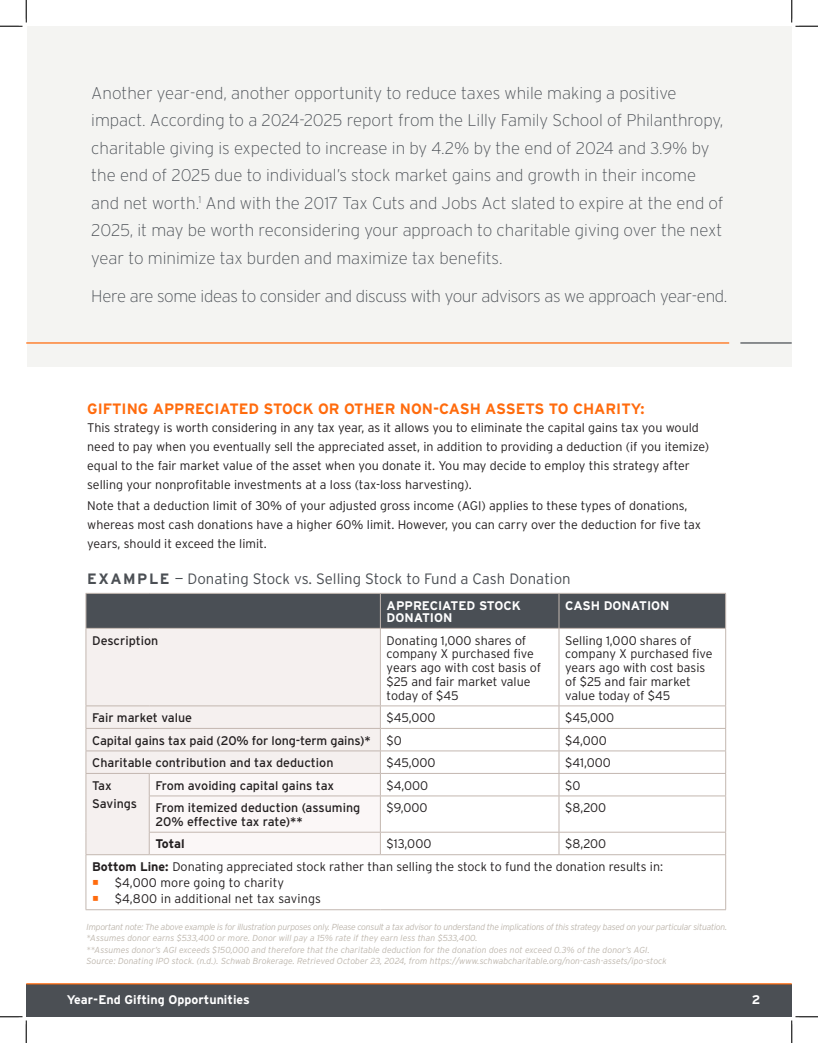
<style>
.page{position:relative;width:818px;height:1043px;background:#fff}
.page>*{position:absolute;margin:0;border:0;box-sizing:border-box;transform-origin:0 0}
.t1{font:200 16.88px/27.5px "Interstate";color:#4a4f55}
.t2{font:200 16.88px "Interstate";letter-spacing:-.02em;color:#4a4f55}
.t3{font:300 15px "Interstate";color:#4b4f54}
.t4{font:700 15px "Interstate";color:#ff6b0d}
.t5{font:300 12.5px/13.8px "Interstate";color:#231f20}
.t6{font:12.5px/18.8px "Interstate";color:#231f20}
.t7{font:700 12.5px/12.5px "Interstate";color:#fff}
.t8{font:700 12.5px "Interstate";letter-spacing:-.01em;color:#231f20}
.t9{font:italic 300 8.75px "Interstate";letter-spacing:-.01em;color:#bfb8af}
.t10{font:italic 300 8.75px "Interstate";letter-spacing:-.035em;color:#bfb8af}
.s1{font-weight:700}
</style>
<div class="page">
<div style="left:26px;top:984px;width:765px;height:32px;background:#4b4f54"></div>
<hr style="left:26px;top:983px;width:765px;height:1px;background:#ff6b0d">
<div style="left:27px;top:26px;width:764px;height:341px;background:#f2f1ef"></div>
<hr style="left:26px;top:342px;width:703px;height:1px;background:#ff6b0d">
<hr style="left:740px;top:342px;width:51px;height:1px;background:#4b4f54">
<div style="left:87px;top:594px;width:638px;height:34px;background:#4a4f55"></div>
<div style="left:87px;top:629px;width:293px;height:225px;background:#f5f0ef"></div>
<hr style="left:86px;top:593px;width:63px;height:1px;background:#c3b7b0">
<hr style="left:86px;top:593px;width:1px;height:35px;background:#c3b7b0">
<hr style="left:149px;top:593px;width:231px;height:1px;background:#c3b7b0">
<hr style="left:380px;top:593px;width:179px;height:1px;background:#c3b7b0">
<hr style="left:380px;top:593px;width:1px;height:35px;background:#c3b7b0">
<hr style="left:559px;top:593px;width:167px;height:1px;background:#c3b7b0">
<hr style="left:558px;top:593px;width:1px;height:35px;background:#c3b7b0">
<hr style="left:725px;top:593px;width:1px;height:35px;background:#c3b7b0">
<hr style="left:86px;top:628px;width:63px;height:1px;background:#c3b7b0">
<hr style="left:86px;top:628px;width:1px;height:77px;background:#c3b7b0">
<hr style="left:149px;top:628px;width:231px;height:1px;background:#c3b7b0">
<hr style="left:380px;top:628px;width:179px;height:1px;background:#c3b7b0">
<hr style="left:380px;top:628px;width:1px;height:77px;background:#c3b7b0">
<hr style="left:559px;top:628px;width:167px;height:1px;background:#c3b7b0">
<hr style="left:558px;top:628px;width:1px;height:77px;background:#c3b7b0">
<hr style="left:725px;top:628px;width:1px;height:77px;background:#c3b7b0">
<hr style="left:86px;top:705px;width:63px;height:1px;background:#c3b7b0">
<hr style="left:149px;top:705px;width:231px;height:1px;background:#c3b7b0">
<hr style="left:380px;top:705px;width:179px;height:1px;background:#c3b7b0">
<hr style="left:559px;top:705px;width:167px;height:1px;background:#c3b7b0">
<hr style="left:86px;top:728px;width:63px;height:1px;background:#c3b7b0">
<hr style="left:380px;top:728px;width:179px;height:1px;background:#c3b7b0">
<hr style="left:559px;top:728px;width:167px;height:1px;background:#c3b7b0">
<hr style="left:86px;top:750px;width:63px;height:1px;background:#c3b7b0">
<hr style="left:380px;top:750px;width:179px;height:1px;background:#c3b7b0">
<hr style="left:559px;top:750px;width:167px;height:1px;background:#c3b7b0">
<hr style="left:86px;top:773px;width:63px;height:1px;background:#c3b7b0">
<svg style="left:86px;top:706px;width:1px;height:90px"></svg>
<hr style="left:86px;top:796px;width:1px;height:36px;background:#c3b7b0">
<svg style="left:86px;top:832px;width:1px;height:22px"></svg>
<hr style="left:380px;top:773px;width:179px;height:1px;background:#c3b7b0">
<hr style="left:559px;top:773px;width:167px;height:1px;background:#c3b7b0">
<svg style="left:558px;top:706px;width:1px;height:89px"></svg>
<svg style="left:725px;top:706px;width:1px;height:89px"></svg>
<hr style="left:380px;top:795px;width:179px;height:1px;background:#c3b7b0">
<hr style="left:559px;top:795px;width:167px;height:1px;background:#c3b7b0">
<hr style="left:558px;top:796px;width:1px;height:35px;background:#c3b7b0">
<hr style="left:725px;top:796px;width:1px;height:35px;background:#c3b7b0">
<hr style="left:380px;top:831px;width:179px;height:1px;background:#c3b7b0">
<svg style="left:149px;top:706px;width:232px;height:148px"></svg>
<hr style="left:559px;top:831px;width:167px;height:1px;background:#c3b7b0">
<svg style="left:558px;top:832px;width:1px;height:22px"></svg>
<svg style="left:725px;top:832px;width:1px;height:22px"></svg>
<hr style="left:86px;top:854px;width:63px;height:1px;background:#c3b7b0">
<hr style="left:86px;top:855px;width:1px;height:54px;background:#c3b7b0">
<hr style="left:149px;top:854px;width:231px;height:1px;background:#c3b7b0">
<hr style="left:380px;top:854px;width:179px;height:1px;background:#c3b7b0">
<hr style="left:559px;top:854px;width:167px;height:1px;background:#c3b7b0">
<hr style="left:725px;top:855px;width:1px;height:54px;background:#c3b7b0">
<hr style="left:86px;top:909px;width:63px;height:1px;background:#c3b7b0">
<hr style="left:149px;top:909px;width:231px;height:1px;background:#c3b7b0">
<hr style="left:380px;top:909px;width:179px;height:1px;background:#c3b7b0">
<hr style="left:559px;top:909px;width:167px;height:1px;background:#c3b7b0">
<svg style="left:0;top:0;width:27px;height:27px"></svg>
<svg style="left:0;top:1016px;width:27px;height:26px"></svg>
<svg style="left:791px;top:0;width:27px;height:27px"></svg>
<svg style="left:790px;top:1015px;width:28px;height:27px"></svg>
<p class="t1" style="left:91px;top:79px;width:634px">Another year-end, another opportunity to reduce taxes while making a positive impact. According to a 2024-2025 report from the Lilly Family School of Philanthropy, charitable giving is expected to increase in by 4.2% by the end of 2024 and 3.9% by the end of 2025 due to individual’s stock market gains and growth in their income and net worth.<sup>1</sup> And with the 2017 Tax Cuts and Jobs Act slated to expire at the end of 2025, it may be worth reconsidering your approach to charitable giving over the next year to minimize tax burden and maximize tax benefits.</p>
<p class="t2" style="left:91px;top:287px;width:637px">Here are some ideas to consider and discuss with your advisors as we approach year-end.</p>
<p class="t4" style="left:87px;top:400px;width:559px">GIFTING APPRECIATED STOCK OR OTHER NON-CASH ASSETS TO CHARITY:</p>
<p class="t5" style="left:87px;top:418px;width:623px;line-height:18.8px">This strategy is worth considering in any tax year, as it allows you to eliminate the capital gains tax you would need to pay when you eventually sell the appreciated asset, in addition to providing a deduction (if you itemize) equal to the fair market value of the asset when you donate it. You may decide to employ this strategy after selling your nonprofitable investments at a loss (tax-loss harvesting).</p>
<p class="t5" style="left:87px;top:496px;width:615px;line-height:18.8px">Note that a deduction limit of 30% of your adjusted gross income (AGI) applies to these types of donations, whereas most cash donations have a higher 60% limit. However, you can carry over the deduction for five tax years, should it exceed the limit.</p>
<p class="t3" style="left:87px;top:570px;width:485px"><span class="s1">EXAMPLE</span> — Donating Stock vs. Selling Stock to Fund a Cash Donation</p>
<p class="t7" style="left:386px;top:599px;width:136px">APPRECIATED STOCK<br>DONATION</p>
<p class="t7" style="left:565px;top:599px;width:106px">CASH DONATION</p>
<p class="t6" style="left:92px;top:630px;width:68px">Description</p>
<p class="t5" style="left:386px;top:633px;width:156px">Donating 1,000 shares of company X purchased five years ago with cost basis of $25 and fair market value today of $45</p>
<p class="t5" style="left:565px;top:633px;width:149px">Selling 1,000 shares of company X purchased five years ago with cost basis of $25 and fair market value today of $45</p>
<p class="t6" style="left:92px;top:708px;width:101px">Fair market value</p>
<p class="t5" style="left:386px;top:710px;width:50px">$45,000</p>
<p class="t5" style="left:565px;top:710px;width:50px">$45,000</p>
<p class="t6" style="left:92px;top:730px;width:280px">Capital gains tax paid (20% for long-term gains)*</p>
<p class="t5" style="left:386px;top:733px;width:17px">$0</p>
<p class="t5" style="left:565px;top:733px;width:43px">$4,000</p>
<p class="t6" style="left:92px;top:753px;width:243px">Charitable contribution and tax deduction</p>
<p class="t5" style="left:386px;top:755px;width:50px">$45,000</p>
<p class="t5" style="left:565px;top:755px;width:47px">$41,000</p>
<p class="t6" style="left:92px;top:775px;width:46px">Tax<br>Savings</p>
<p class="t6" style="left:155px;top:775px;width:180px">From avoiding capital gains tax</p>
<p class="t5" style="left:386px;top:778px;width:43px">$4,000</p>
<p class="t5" style="left:565px;top:778px;width:17px">$0</p>
<p class="t6" style="left:155px;top:800px;width:206px;line-height:13.8px">From itemized deduction (assuming<br>20% effective tax rate)**</p>
<p class="t5" style="left:386px;top:800px;width:42px">$9,000</p>
<p class="t5" style="left:565px;top:800px;width:43px">$8,200</p>
<p class="t8" style="left:155px;top:837px;width:31px">Total</p>
<p class="t5" style="left:386px;top:837px;width:46px">$13,000</p>
<p class="t5" style="left:565px;top:837px;width:43px">$8,200</p>
<p class="t5" style="left:92px;top:859px;width:572px"><span class="s1">Bottom Line:</span> Donating appreciated stock rather than selling the stock to fund the donation results in:</p>
<p class="t5" style="left:115px;top:875px;width:171px">$4,000 more going to charity</p>
<p class="t5" style="left:115px;top:892px;width:208px">$4,800 in additional net tax savings</p>
<p class="t10" style="left:87px;top:922px;width:642px">Important note: The above example is for illustration purposes only. Please consult a tax advisor to understand the implications of this strategy based on your particular situation.</p>
<p class="t9" style="left:87px;top:933px;width:392px">*Assumes donor earns $533,400 or more. Donor will pay a 15% rate if they earn less than $533,400.</p>
<p class="t9" style="left:87px;top:944px;width:564px">**Assumes donor’s AGI exceeds $150,000 and therefore that the charitable deduction for the donation does not exceed 0.3% of the donor’s AGI.</p>
<p class="t9" style="left:87px;top:956px;width:582px">Source: Donating IPO stock. (n.d.). Schwab Brokerage. Retrieved October 23, 2024, from https://www.schwabcharitable.org/non-cash-assets/ipo-stock</p>
<p class="t7" style="left:67px;top:993px;width:184px">Year-End Gifting Opportunities</p>
<p class="t7" style="left:751px;top:993px;width:10px">2</p>
</div>
